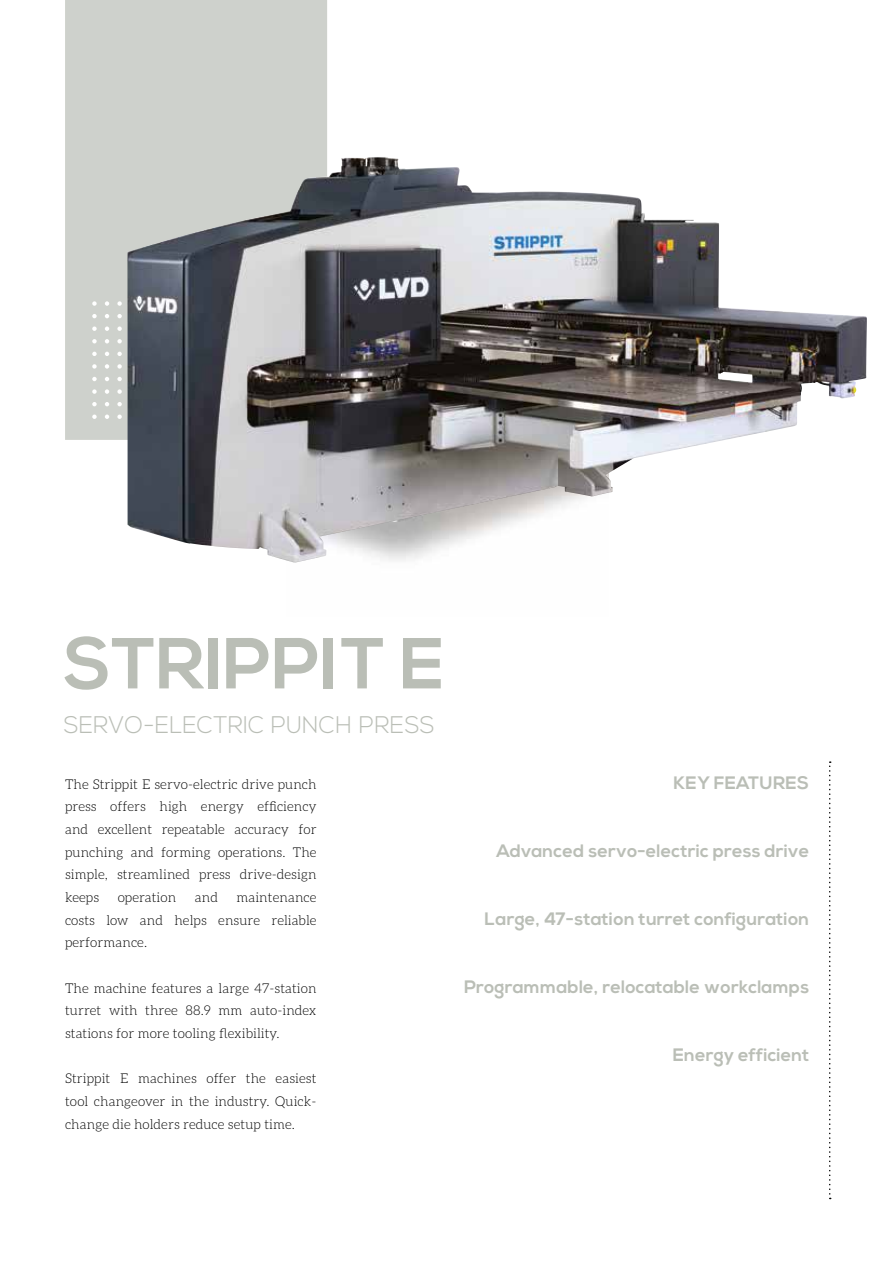
<style>
.page{position:relative;width:893px;height:1263px;background:#fff}
.page>*{position:absolute;margin:0;border:0;box-sizing:border-box;transform-origin:0 0}
.t1{font:700 72px "Nexa";color:#babeb6}
.t2{font:300 24px "Nexa";letter-spacing:.01em;color:#babeb6}
.t3{font:700 18px "Nexa";letter-spacing:.01em;color:#babeb6}
.t4{font:300 13.5px/22.6px "Aleo";letter-spacing:.005em;color:#000;text-align:justify}
</style>
<div class="page">
<div style="left:65px;top:0;width:262px;height:440px;background:#ced1cc"></div>
<img style="left:128px;top:157px;width:739px;height:406px">
<svg style="left:829px;top:761px;width:2px;height:438px"></svg>
<h1 class="t1" style="left:64px;top:622px;width:382px">STRIPPIT E</h1>
<h2 class="t2" style="left:64px;top:711px;width:372px">SERVO-ELECTRIC PUNCH PRESS</h2>
<p class="t4" style="left:65px;top:772px;width:253px">The Strippit E servo-electric drive punch press offers high energy efficiency and excellent repeatable accuracy for punching and forming operations. The simple, streamlined press drive-design keeps</p>
<p class="t4" style="left:118px;top:886px;width:60px">operation</p>
<p class="t4" style="left:195px;top:886px;width:25px">and</p>
<p class="t4" style="left:65px;top:886px;width:253px;text-indent:171px">maintenance costs low and helps ensure reliable performance.</p>
<p class="t4" style="left:65px;top:976px;width:253px">The machine features a large 47-station turret with three 88.9 mm auto-index stations for more tooling flexibility.</p>
<p class="t4" style="left:65px;top:1067px;width:253px">Strippit E machines offer the easiest tool changeover in the industry. Quick&shy;change die holders reduce setup time.</p>
<h3 class="t3" style="left:674px;top:772px;width:137px">KEY FEATURES</h3>
<h3 class="t3" style="left:496px;top:840px;width:314px">Advanced servo-electric press drive</h3>
<h3 class="t3" style="left:485px;top:908px;width:326px">Large, 47-station turret configuration</h3>
<h3 class="t3" style="left:464px;top:976px;width:347px">Programmable, relocatable workclamps</h3>
<h3 class="t3" style="left:673px;top:1044px;width:138px">Energy efficient</h3>
</div>
